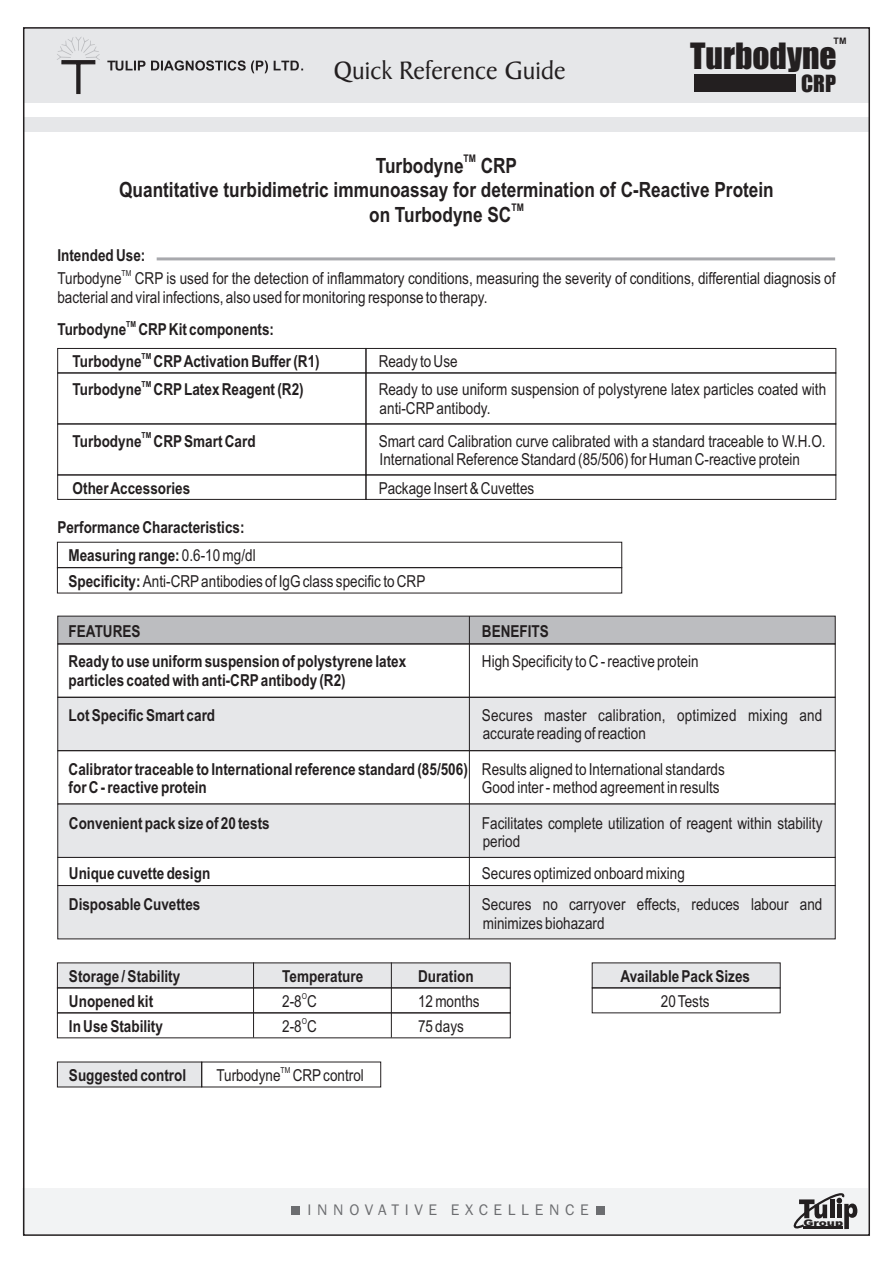
<style>
.page{position:relative;width:893px;height:1263px;background:#fff}
.page>*{position:absolute;margin:0;border:0;box-sizing:border-box;transform-origin:0 0}
.t1{font:33.45px "Impact";color:#231f20}
.t2{font:27px "Baker Signet BT";color:#231f20}
.t3{font:21.9px "Impact";color:#231f20}
.t4{font:700 21px/24px "Arial Narrow";color:#231f20;text-align:center}
.t5{font:16.5px/18.8px "Arial Narrow";color:#231f20}
.t6{font:700 16.5px/28px "Arial Narrow";color:#231f20}
.t7{font:15.9px "Franklin Gothic";letter-spacing:.355em;color:#6c6d70}
.t8{font:700 10.5px "Arial Narrow";color:#231f20}
.t9{font:900 9px "Arial";color:#231f20;scale:1.34 1}
.t10{font:700 9px "Arial";color:#231f20}
.t11{font:700 8.25px "Arial Narrow";color:#231f20}
.t12{font:8.25px "Arial Narrow";color:#231f20}
.s1{font-weight:400}
.s2{font-weight:700}
</style>
<div class="page">
<svg style="left:591px;top:962px;width:190px;height:27px;background:#dcdddf"></svg>
<div style="left:57px;top:698px;width:779px;height:52px;background:#e6e7e9"></div>
<svg style="left:57px;top:615px;width:779px;height:28px;background:#b7b8bb"></svg>
<div style="left:23px;top:27px;width:846px;height:76px;background:#e6e7e9"></div>
<div style="left:23px;top:117px;width:846px;height:15px;background:#e6e7e9"></div>
<div style="left:23px;top:1188px;width:845px;height:46px;background:#f2f3f4"></div>
<div style="left:592px;top:987px;width:189px;height:26px;border:1px solid #231f20"></div>
<hr style="left:157px;top:257px;width:678px;height:3px;background:#a8a9ad">
<div style="left:291px;top:1205px;width:9px;height:9px;background:#6c6d70"></div>
<div style="left:596px;top:1205px;width:9px;height:9px;background:#6c6d70"></div>
<svg style="left:793px;top:1193px;width:64px;height:37px"></svg>
<hr style="left:803px;top:1226px;width:40px;height:3px;background:#231f20">
<svg style="left:57px;top:37px;width:43px;height:57px"></svg>
<svg style="left:107px;top:60px;width:196px;height:13px"></svg>
<div style="left:57px;top:348px;width:309px;height:25px;border:1px solid #231f20"></div>
<div style="left:366px;top:348px;width:470px;height:25px;border:1px solid #231f20"></div>
<div style="left:57px;top:373px;width:309px;height:51px;border:1px solid #231f20"></div>
<div style="left:366px;top:373px;width:470px;height:51px;border:1px solid #231f20"></div>
<div style="left:57px;top:474px;width:309px;height:26px;border:1px solid #231f20"></div>
<div style="left:366px;top:474px;width:470px;height:26px;border:1px solid #231f20"></div>
<div style="left:57px;top:424px;width:309px;height:51px;border:1px solid #231f20"></div>
<div style="left:366px;top:424px;width:470px;height:51px;border:1px solid #231f20"></div>
<div style="left:57px;top:643px;width:779px;height:55px;border:1px solid #231f20"></div>
<div style="left:57px;top:750px;width:779px;height:54px;border:1px solid #231f20"></div>
<svg style="left:57px;top:803px;width:779px;height:55px;background:#dddee0"></svg>
<svg style="left:57px;top:962px;width:454px;height:25px;background:#dddee0"></svg>
<div style="left:57px;top:987px;width:454px;height:26px;border:1px solid #231f20"></div>
<hr style="left:253px;top:962px;width:1px;height:75px;background:#231f20">
<hr style="left:391px;top:962px;width:1px;height:75px;background:#231f20">
<div style="left:57px;top:1012px;width:454px;height:26px;border:1px solid #231f20"></div>
<div style="left:694px;top:75px;width:102px;height:17px;background:#231f20"></div>
<svg style="left:57px;top:885px;width:779px;height:55px;background:#dedfe1"></svg>
<hr style="left:469px;top:616px;width:1px;height:323px;background:#231f20">
<svg style="left:57px;top:541px;width:565px;height:53px"></svg>
<svg style="left:57px;top:1061px;width:145px;height:27px;background:#d6d6d8"></svg>
<h2 class="t2" style="left:334px;top:58px;width:233px">Quick Reference Guide</h2>
<p class="t10" style="left:834px;top:37px;width:14px">TM</p>
<h3 class="t3" style="left:801px;top:75px;width:36px">CRP</h3>
<h1 class="t1" style="left:690px;top:43px;width:148px">Turbodyne</h1>
<p class="t8" style="left:464px;top:155px;width:14px">TM</p>
<p class="t4" style="left:119px;top:155px;width:656px">Turbodyne CRP<br>Quantitative turbidimetric immunoassay for determination of C-Reactive Protein</p>
<p class="t8" style="left:511px;top:203px;width:14px">TM</p>
<p class="t4" style="left:369px;top:204px;width:144px">on Turbodyne SC</p>
<p class="t6" style="left:57px;top:243px;width:89px">Intended Use:</p>
<p class="t12" style="left:122px;top:270px;width:11px">TM</p>
<p class="t5" style="left:57px;top:270px;width:780px">Turbodyne CRP is used for the detection of inflammatory conditions, measuring the severity of conditions, differential diagnosis of bacterial and viral infections, also used for monitoring response to therapy.</p>
<p class="t11" style="left:126px;top:321px;width:11px">TM</p>
<p class="t6" style="left:57px;top:317px;width:218px">Turbodyne CRPKit components:</p>
<p class="t11" style="left:142px;top:353px;width:11px">TM</p>
<p class="t6" style="left:73px;top:349px;width:249px">Turbodyne CRPActivation Buffer (R1)</p>
<p class="t5" style="left:379px;top:353px;width:80px">Ready to Use</p>
<p class="t11" style="left:142px;top:381px;width:11px">TM</p>
<p class="t6" style="left:73px;top:377px;width:233px">Turbodyne CRPLatex Reagent (R2)</p>
<p class="t5" style="left:379px;top:382px;width:449px">Ready to use uniform suspension of polystyrene latex particles coated with anti-CRPantibody.</p>
<p class="t11" style="left:142px;top:432px;width:11px">TM</p>
<p class="t6" style="left:73px;top:428px;width:184px">Turbodyne CRPSmart Card</p>
<p class="t5" style="left:379px;top:433px;width:448px">Smart card Calibration curve calibrated with a standard traceable to W.H.O.<br>International Reference Standard (85/506) for Human C-reactive protein</p>
<p class="t6" style="left:73px;top:475px;width:119px">Other Accessories</p>
<p class="t5" style="left:379px;top:480px;width:157px">Package Insert &amp; Cuvettes</p>
<p class="t6" style="left:68px;top:515px;width:189px;text-indent:-11px">Performance Characteristics:<br>Measuring range: <span class="s1">0.6-10 mg/dl</span></p>
<p class="t5" style="left:68px;top:573px;width:358px"><span class="s2">Specificity:</span> Anti-CRPantibodies of IgG class specific to CRP</p>
<p class="t6" style="left:69px;top:618px;width:73px">FEATURES</p>
<p class="t6" style="left:482px;top:618px;width:68px">BENEFITS</p>
<p class="t6" style="left:69px;top:648px;width:339px">Ready to use uniform suspension of polystyrene latex</p>
<p class="t5" style="left:482px;top:653px;width:218px">High Specificity to C - reactive protein</p>
<p class="t6" style="left:69px;top:664px;width:279px;line-height:35.1px">particles coated with anti-CRPantibody (R2)<br>Lot Specific Smart card</p>
<p class="t5" style="left:482px;top:707px;width:342px">Secures master calibration, optimized mixing and accurate reading of reaction</p>
<p class="t6" style="left:69px;top:761px;width:658px;line-height:18.9px">Calibrator traceable to International reference standard (85/506) <span class="s1">Results aligned to International standards </span>for C - reactive protein</p>
<p class="t5" style="left:482px;top:780px;width:239px">Good inter - method agreement in results</p>
<p class="t6" style="left:69px;top:810px;width:202px">Convenient pack size of 20 tests</p>
<p class="t5" style="left:482px;top:815px;width:342px">Facilitates complete utilization of reagent within stability period</p>
<p class="t6" style="left:69px;top:860px;width:143px">Unique cuvette design</p>
<p class="t5" style="left:482px;top:865px;width:205px">Secures optimized onboard mixing</p>
<p class="t6" style="left:69px;top:892px;width:133px">Disposable Cuvettes</p>
<p class="t5" style="left:482px;top:896px;width:342px">Secures no carryover effects, reduces labour and minimizes biohazard</p>
<p class="t6" style="left:69px;top:963px;width:113px">Storage / Stability</p>
<p class="t6" style="left:282px;top:963px;width:82px">Temperature</p>
<p class="t6" style="left:418px;top:963px;width:57px">Duration</p>
<p class="t6" style="left:620px;top:963px;width:131px">Available Pack Sizes</p>
<p class="t12" style="left:302px;top:993px;width:7px">O</p>
<p class="t6" style="left:69px;top:989px;width:86px">Unopened kit</p>
<p class="t5" style="left:282px;top:993px;width:36px">2-8 C</p>
<p class="t5" style="left:418px;top:993px;width:63px">12 months</p>
<p class="t5" style="left:661px;top:993px;width:50px">20 Tests</p>
<p class="t12" style="left:302px;top:1018px;width:7px">O</p>
<p class="t6" style="left:69px;top:1014px;width:95px">In Use Stability</p>
<p class="t5" style="left:282px;top:1018px;width:36px">2-8 C</p>
<p class="t5" style="left:418px;top:1018px;width:47px">75 days</p>
<p class="t12" style="left:281px;top:1066px;width:11px">TM</p>
<p class="t6" style="left:69px;top:1062px;width:119px">Suggested control</p>
<p class="t5" style="left:216px;top:1067px;width:149px">Turbodyne CRPcontrol</p>
<p class="t7" style="left:308px;top:1204px;width:283px">INNOVATIVE EXCELLENCE</p>
<p class="t9" style="left:803px;top:1219px;width:31px">Group</p>
</div>
